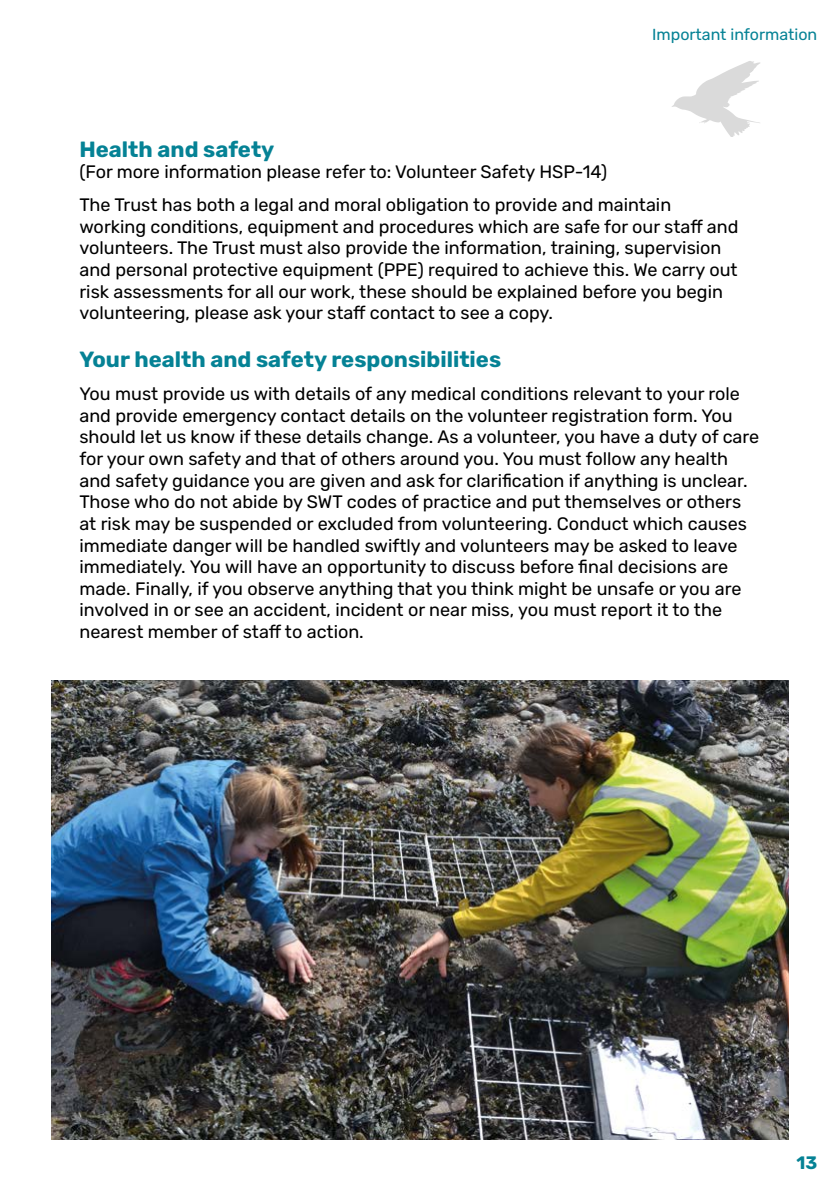
<style>
.page{position:relative;width:840px;height:1191px;background:#fff}
.page>*{position:absolute;margin:0;border:0;box-sizing:border-box;transform-origin:0 0}
.t1{font:700 22px "Rubik";color:#058295}
.t2{font:18px/21.6px "Rubik";color:#000}
.t3{font:700 18px "Rubik";color:#058295}
.t4{font:16px "Rubik";color:#058295}
</style>
<div class="page">
<img style="left:51px;top:680px;width:737px;height:460px">
<svg style="left:672px;top:61px;width:88px;height:75px"></svg>
<p class="t4" style="left:651px;top:25px;width:166px">Important information</p>
<p class="t1" style="left:79px;top:136px;width:196px">Health and safety</p>
<p class="t2" style="left:79px;top:156px;width:593px;line-height:33px">(For more information please refer to: Volunteer Safety HSP-14)<br>The Trust has both a legal and moral obligation to provide and maintain</p>
<p class="t2" style="left:79px;top:216px;width:660px">working conditions, equipment and procedures which are safe for our staff and volunteers. The Trust must also provide the information, training, supervision and personal protective equipment (PPE) required to achieve this. We carry out risk assessments for all our work, these should be explained before you begin volunteering, please ask your staff contact to see a copy.</p>
<p class="t1" style="left:79px;top:347px;width:423px">Your health and safety responsibilities</p>
<p class="t2" style="left:79px;top:384px;width:681px">You must provide us with details of any medical conditions relevant to your role and provide emergency contact details on the volunteer registration form. You should let us know if these details change. As a volunteer, you have a duty of care for your own safety and that of others around you. You must follow any health and safety guidance you are given and ask for clarification if anything is unclear.<br>Those who do not abide by SWT codes of practice and put themselves or others at risk may be suspended or excluded from volunteering. Conduct which causes immediate danger will be handled swiftly and volunteers may be asked to leave immediately. You will have an opportunity to discuss before final decisions are made. Finally, if you observe anything that you think might be unsafe or you are involved in or see an accident, incident or near miss, you must report it to the nearest member of staff to action.</p>
<p class="t3" style="left:796px;top:1152px;width:22px">13</p>
</div>
